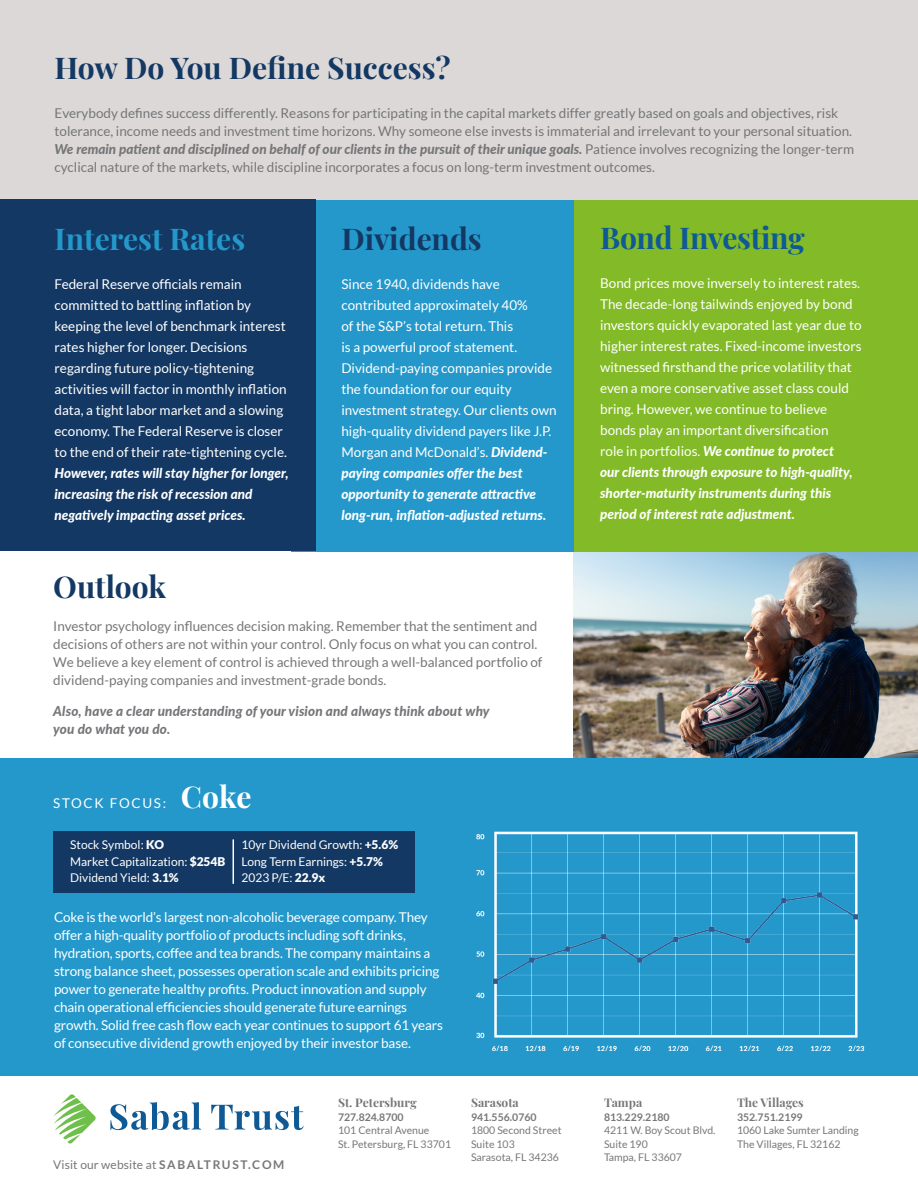
<style>
.page{position:relative;width:918px;height:1188px;background:#fff}
.page>*{position:absolute;margin:0;border:0;box-sizing:border-box;transform-origin:0 0}
.Body{font:700 30px "Playfair Display";color:#133863}
.Body-2{font:700 30px "Playfair Display";letter-spacing:-.01em;color:#0f5994}
.Body-3{font:700 30px "Playfair Display";color:#2498cb}
.Body-4{font:700 30px "Playfair Display";color:#fff}
.Body-5{font:13.5px/21px "Lato";color:#fff}
.Body-6{font:13.5px/18px "Lato";color:#757679}
.Body-7{font:13.5px/18px "Lato";color:#77777a}
.Body-8{font:italic 800 13.5px/18px "Lato";letter-spacing:.01em;color:#76767a}
.Body-9{font:13.5px "Lato";letter-spacing:.125em;color:#fff}
.Body-10{font:12px "Lato";color:#fff}
.t1{font:700 12px "Playfair Display";color:#77777a}
.Body-11{font:12px "Lato";letter-spacing:.01em;color:#77777a}
.t2{font:10.5px/13.5px "Lato";color:#77777a}
.t3{font:700 10.5px "Lato";color:#77777a}
.s1{font-weight:800;font-style:italic}
.s2{font-weight:900}
.s3{font-weight:700}
</style>
<div class="page">
<img style="left:573px;top:551px;width:345px;height:207px">
<div style="left:0;top:0;width:918px;height:249px;background:#dcd8d7"></div>
<div style="left:0;top:758px;width:918px;height:319px;background:#2498cb"></div>
<div style="left:557px;top:200px;width:361px;height:351px;background:#82bb27"></div>
<div style="left:53px;top:831px;width:362px;height:61px;background:#133863"></div>
<svg style="left:110px;top:1102px;width:91px;height:28px"></svg>
<svg style="left:211px;top:1105px;width:93px;height:25px"></svg>
<svg style="left:53px;top:1094px;width:43px;height:50px"></svg>
<div style="left:291px;top:200px;width:282px;height:351px;background:#2498cb"></div>
<div style="left:0;top:200px;width:315px;height:351px;background:#133863"></div>
<hr style="left:233px;top:839px;width:1px;height:45px;background:#fff">
<img style="left:476px;top:831px;width:389px;height:219px">
<p class="Body" style="left:55px;top:45px;width:398px">How Do You Define Success?</p>
<p class="Body-6" style="left:55px;top:104px;width:801px">Everybody defines success differently. Reasons for participating in the capital markets differ greatly based on goals and objectives, risk tolerance, income needs and investment time horizons. Why someone else invests is immaterial and irrelevant to your personal situation.<br><span class="s1">We remain patient and disciplined on behalf of our clients in the pursuit of their unique goals.</span> Patience involves recognizing the longer-term cyclical nature of the markets, while discipline incorporates a focus on long-term investment outcomes.</p>
<p class="Body-3" style="left:55px;top:215px;width:192px">Interest Rates</p>
<p class="Body-5" style="left:55px;top:273px;width:236px">Federal Reserve officials remain committed to battling inflation by keeping the level of benchmark interest rates higher for longer. Decisions regarding future policy-tightening activities will factor in monthly inflation data, a tight labor market and a slowing economy. The Federal Reserve is closer to the end of their rate-tightening cycle.<br><span class="s1">However, rates will stay higher for longer, increasing the risk of recession and negatively impacting asset prices.</span></p>
<p class="Body" style="left:341px;top:215px;width:142px">Dividends</p>
<p class="Body-5" style="left:341px;top:273px;width:217px">Since 1940, dividends have contributed approximately 40%<br>of the S&amp;P’s total return. This<br>is a powerful proof statement.<br>Dividend-paying companies provide the foundation for our equity investment strategy. Our clients own high-quality dividend payers like J.P.<br>Morgan and McDonald’s. <span class="s1">Dividend&shy;paying companies offer the best opportunity to generate attractive long-run, inflation-adjusted returns.</span></p>
<p class="Body" style="left:53px;top:563px;width:114px">Outlook</p>
<p class="Body-7" style="left:53px;top:617px;width:491px">Investor psychology influences decision making. Remember that the sentiment and decisions of others are not within your control. Only focus on what you can control.<br>We believe a key element of control is achieved through a well-balanced portfolio of dividend-paying companies and investment-grade bonds.</p>
<p class="Body-8" style="left:53px;top:702px;width:438px">Also, have a clear understanding of your vision and always think about why you do what you do.</p>
<p class="Body-9" style="left:53px;top:795px;width:114px">STOCK FOCUS:</p>
<p class="Body-4" style="left:181px;top:773px;width:72px">Coke</p>
<p class="Body-10" style="left:70px;top:838px;width:95px">Stock Symbol: <span class="s2">KO</span></p>
<p class="Body-10" style="left:241px;top:838px;width:158px">10yr Dividend Growth: <span class="s2">+5.6%</span></p>
<p class="Body-10" style="left:70px;top:855px;width:157px">Market Capitalization: <span class="s2">$254B</span></p>
<p class="Body-10" style="left:242px;top:855px;width:143px">Long Term Earnings: <span class="s2">+5.7%</span></p>
<p class="Body-10" style="left:70px;top:871px;width:110px">Dividend Yield: <span class="s2">3.1%</span></p>
<p class="Body-10" style="left:241px;top:871px;width:86px">2023 P/E: <span class="s2">22.9x</span></p>
<p class="Body-5" style="left:54px;top:908px;width:390px;line-height:18px">Coke is the world’s largest non-alcoholic beverage company. They offer a high-quality portfolio of products including soft drinks, hydration, sports, coffee and tea brands. The company maintains a strong balance sheet, possesses operation scale and exhibits pricing power to generate healthy profits. Product innovation and supply chain operational efficiencies should generate future earnings growth. Solid free cash flow each year continues to support 61 years of consecutive dividend growth enjoyed by their investor base.</p>
<p class="Body-11" style="left:53px;top:1158px;width:233px">Visit our website at <span class="s3">SABALTRUST.COM</span></p>
<p class="t1" style="left:338px;top:1093px;width:80px">St. Petersburg</p>
<p class="t2" style="left:338px;top:1110px;width:93px"><span class="s3">727.824.8700<br></span>101 Central Avenue</p>
<p class="t2" style="left:338px;top:1137px;width:115px">St. Petersburg, FL 33701</p>
<p class="t1" style="left:471px;top:1093px;width:49px">Sarasota</p>
<p class="t3" style="left:471px;top:1111px;width:67px">941.556.0760</p>
<p class="t2" style="left:471px;top:1123px;width:92px">1800 Second Street</p>
<p class="t2" style="left:471px;top:1137px;width:45px">Suite 103</p>
<p class="t2" style="left:471px;top:1150px;width:89px">Sarasota, FL 34236</p>
<p class="Body-2" style="left:600px;top:215px;width:206px">Bond Investing</p>
<p class="Body-5" style="left:600px;top:273px;width:263px">Bond prices move inversely to interest rates.<br>The decade-long tailwinds enjoyed by bond investors quickly evaporated last year due to higher interest rates. Fixed-income investors witnessed firsthand the price volatility that even a more conservative asset class could bring. However, we continue to believe bonds play an important diversification<br>role in portfolios. <span class="s1">We continue to protect<br>our clients through exposure to high-quality, shorter-maturity instruments during this period of interest rate adjustment.</span></p>
<p class="t1" style="left:604px;top:1093px;width:40px">Tampa</p>
<p class="t3" style="left:604px;top:1111px;width:67px">813.229.2180</p>
<p class="t2" style="left:604px;top:1123px;width:113px">4211 W. Boy Scout Blvd.</p>
<p class="t2" style="left:604px;top:1137px;width:45px">Suite 190</p>
<p class="t2" style="left:604px;top:1150px;width:80px">Tampa, FL 33607</p>
<p class="t1" style="left:737px;top:1093px;width:68px">The Villages</p>
<p class="t3" style="left:737px;top:1111px;width:67px">352.751.2199</p>
<p class="t2" style="left:737px;top:1123px;width:123px">1060 Lake Sumter Landing</p>
<p class="t2" style="left:737px;top:1137px;width:105px">The Villages, FL 32162</p>
</div>
